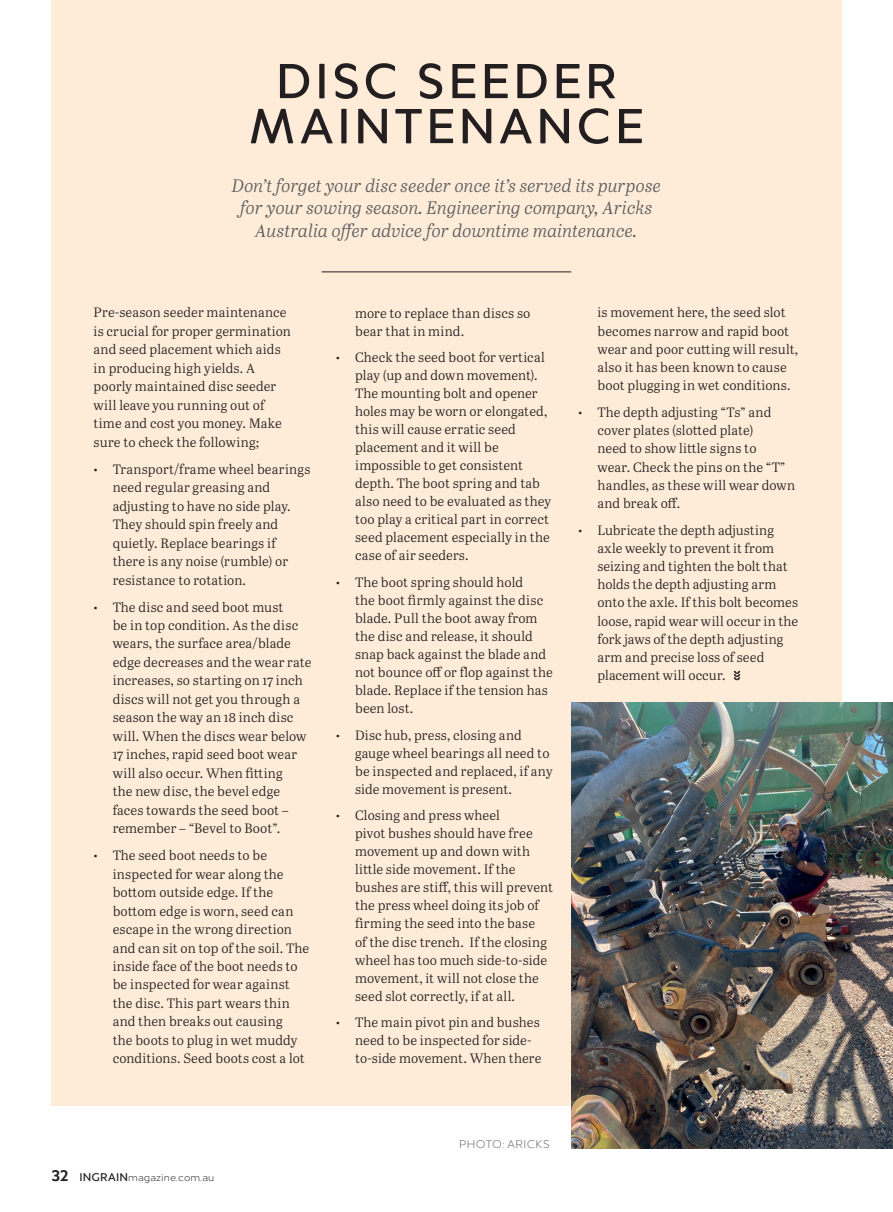
<style>
.page{position:relative;width:893px;height:1212px;background:#fff}
.page>*{position:absolute;margin:0;border:0;box-sizing:border-box;transform-origin:0 0}
.t1{font:500 52.5px/45px "Merel";letter-spacing:.06em;color:#231f20;text-align:center}
.t2{font:italic 18px/22.5px "Abril Text Lt";letter-spacing:-.005em;color:#57585a;text-align:center}
.t3{font:13.5px/18.5px "Abril Text Lt";letter-spacing:.01em;color:#231f20}
.t4{font:300 12px "Merel";color:#231f20}
.t5{font:300 12px "Merel";letter-spacing:.025em;color:#57585a}
.s1{font-weight:700;font-size:16.5px}
.s2{font-weight:500}
</style>
<div class="page">
<div style="left:51px;top:0;width:791px;height:1106px;background:#feecd8"></div>
<img style="left:571px;top:702px;width:322px;height:446px">
<svg style="left:734px;top:671px;width:6px;height:9px"></svg>
<hr style="left:322px;top:271px;width:249px;height:1px;background:#231f20">
<h1 class="t1" style="left:249px;top:55px;width:397px">DISC SEEDER<br>MAINTENANCE</h1>
<h2 class="t2" style="left:232px;top:173px;width:431px">Don’t forget your disc seeder once it’s served its purpose for your sowing season. Engineering company, Aricks<br>Australia offer advice for downtime maintenance.</h2>
<p class="t3" style="left:94px;top:303px;width:199px">Pre-season seeder maintenance is crucial for proper germination and seed placement which aids in producing high yields. A poorly maintained disc seeder will leave you running out of time and cost you money. Make sure to check the following;</p>
<p class="t3" style="left:113px;top:459px;width:199px;text-indent:-19px">• Transport/frame wheel bearings need regular greasing and adjusting to have no side play.<br>They should spin freely and quietly. Replace bearings if there is any noise (rumble) or resistance to rotation.</p>
<p class="t3" style="left:113px;top:597px;width:200px;text-indent:-19px">• The disc and seed boot must<br>be in top condition. As the disc wears, the surface area/blade edge decreases and the wear rate increases, so starting on 17 inch discs will not get you through a season the way an 18 inch disc will. When the discs wear below<br>17 inches, rapid seed boot wear will also occur. When fitting<br>the new disc, the bevel edge faces towards the seed boot – remember – “Bevel to Boot”.</p>
<p class="t3" style="left:113px;top:845px;width:198px;text-indent:-19px">• The seed boot needs to be inspected for wear along the bottom outside edge. If the bottom edge is worn, seed can escape in the wrong direction and can sit on top of the soil. The inside face of the boot needs to be inspected for wear against the disc. This part wears thin and then breaks out causing<br>the boots to plug in wet muddy conditions. Seed boots cost a lot</p>
<p class="t3" style="left:355px;top:303px;width:177px;line-height:18px">more to replace than discs so bear that in mind.</p>
<p class="t3" style="left:355px;top:348px;width:198px;line-height:18px;text-indent:-19px">• Check the seed boot for vertical play (up and down movement).<br>The mounting bolt and opener holes may be worn or elongated, this will cause erratic seed placement and it will be impossible to get consistent depth. The boot spring and tab also need to be evaluated as they too play a critical part in correct seed placement especially in the case of air seeders.</p>
<p class="t3" style="left:355px;top:573px;width:199px;line-height:18px;text-indent:-19px">• The boot spring should hold<br>the boot firmly against the disc blade. Pull the boot away from the disc and release, it should snap back against the blade and not bounce off or flop against the blade. Replace if the tension has been lost.</p>
<p class="t3" style="left:355px;top:725px;width:199px;line-height:18px;text-indent:-19px">• Disc hub, press, closing and gauge wheel bearings all need to be inspected and replaced, if any side movement is present.</p>
<p class="t3" style="left:355px;top:806px;width:199px;line-height:18px;text-indent:-19px">• Closing and press wheel<br>pivot bushes should have free movement up and down with little side movement. If the bushes are stiff, this will prevent the press wheel doing its job of firming the seed into the base<br>of the disc trench. If the closing wheel has too much side-to-side movement, it will not close the seed slot correctly, if at all.</p>
<p class="t3" style="left:355px;top:1013px;width:188px;line-height:18px;text-indent:-19px">• The main pivot pin and bushes need to be inspected for side&shy;to-side movement. When there</p>
<p class="t3" style="left:597px;top:303px;width:202px">is movement here, the seed slot becomes narrow and rapid boot wear and poor cutting will result, also it has been known to cause boot plugging in wet conditions.</p>
<p class="t3" style="left:597px;top:402px;width:199px;text-indent:-19px">• The depth adjusting “Ts” and cover plates (slotted plate)<br>need to show little signs to<br>wear. Check the pins on the “T” handles, as these will wear down and break off.</p>
<p class="t3" style="left:597px;top:520px;width:202px;text-indent:-19px">• Lubricate the depth adjusting axle weekly to prevent it from seizing and tighten the bolt that holds the depth adjusting arm onto the axle. If this bolt becomes loose, rapid wear will occur in the fork jaws of the depth adjusting arm and precise loss of seed placement will occur.</p>
<p class="t4" style="left:51px;top:1168px;width:165px"><span class="s1">32</span> <span class="s2">INGRAIN</span>magazine.com.au</p>
<p class="t5" style="left:459px;top:1136px;width:92px">PHOTO: ARICKS</p>
</div>
